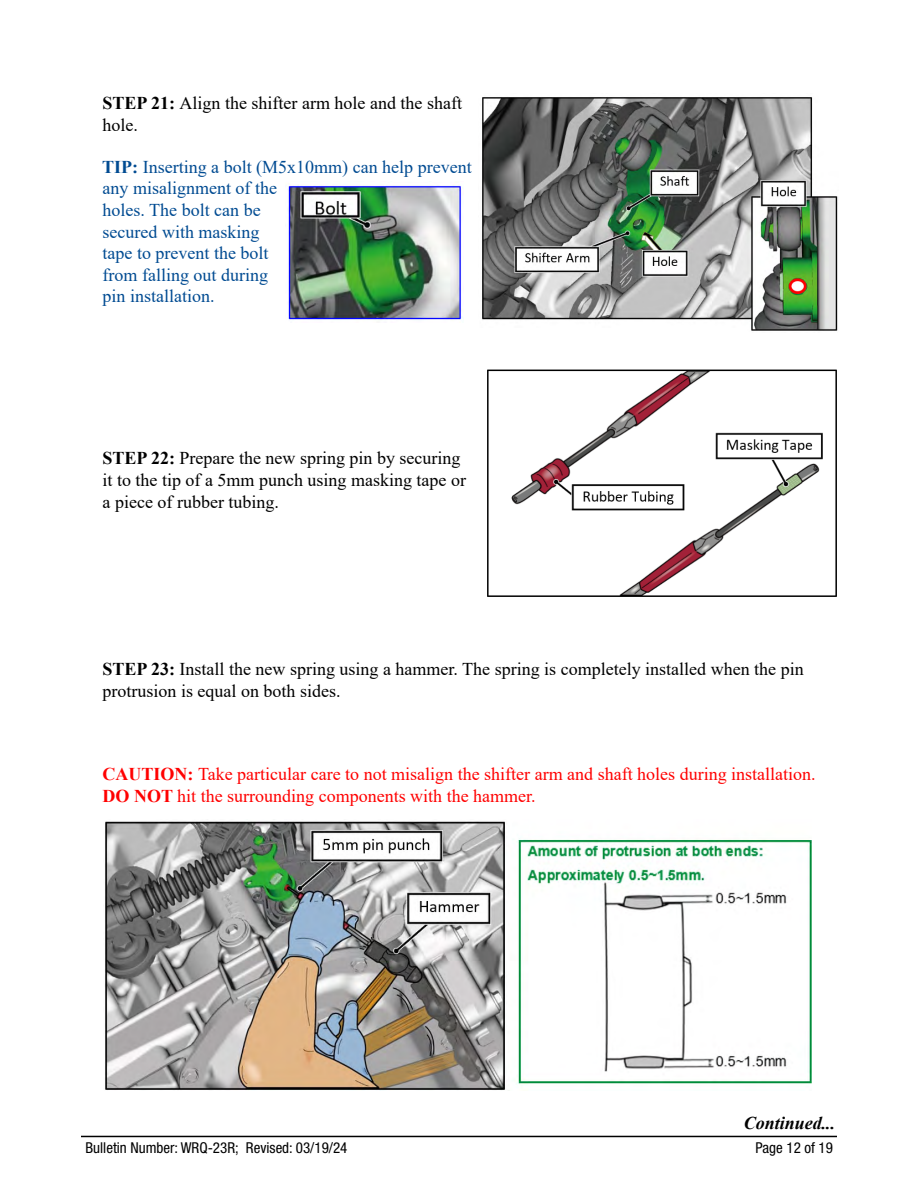
<style>
.page{position:relative;width:918px;height:1188px;background:#fff}
.page>*{position:absolute;margin:0;border:0;box-sizing:border-box;transform-origin:0 0}
.t1{font:18px/21.6px "Times New Roman";color:#000}
.t2{font:18px/21.6px "Times New Roman";color:#004b92}
.t3{font:18px/21.6px "Times New Roman";color:#f00}
.t4{font:italic 700 18px "Times New Roman";color:#000}
.t5{font:condensed 15px "Helvetica Neue LT Std";color:#000}
.s1{font-weight:700}
</style>
<div class="page">
<hr style="left:81px;top:1136px;width:756px;height:1px;background:#000">
<img style="left:105px;top:821px;width:707px;height:269px">
<img style="left:482px;top:97px;width:356px;height:234px">
<img style="left:288px;top:181px;width:175px;height:139px">
<img style="left:487px;top:369px;width:350px;height:228px">
<p class="t1" style="left:103px;top:92px;width:361px"><span class="s1">STEP 21:</span> Align the shifter arm hole and the shaft hole.</p>
<p class="t2" style="left:102px;top:155px;width:371px"><span class="s1">TIP:</span> Inserting a bolt (M5x10mm) can help prevent any misalignment of the<br>holes. The bolt can be<br>secured with masking<br>tape to prevent the bolt<br>from falling out during<br>pin installation.</p>
<p class="t1" style="left:103px;top:447px;width:365px"><span class="s1">STEP 22:</span> Prepare the new spring pin by securing it to the tip of a 5mm punch using masking tape or a piece of rubber tubing.</p>
<p class="t1" style="left:103px;top:658px;width:703px"><span class="s1">STEP 23:</span> Install the new spring using a hammer. The spring is completely installed when the pin protrusion is equal on both sides.</p>
<p class="t3" style="left:103px;top:763px;width:715px"><span class="s1">CAUTION:</span> Take particular care to not misalign the shifter arm and shaft holes during installation.<br><span class="s1">DO NOT</span> hit the surrounding components with the hammer.</p>
<p class="t4" style="left:744px;top:1111px;width:93px">Continued...</p>
<p class="t5" style="left:86px;top:1138px;width:263px">Bulletin Number: WRQ-23R; Revised: 03/19/24</p>
<p class="t5" style="left:756px;top:1138px;width:79px">Page 12 of 19</p>
</div>
